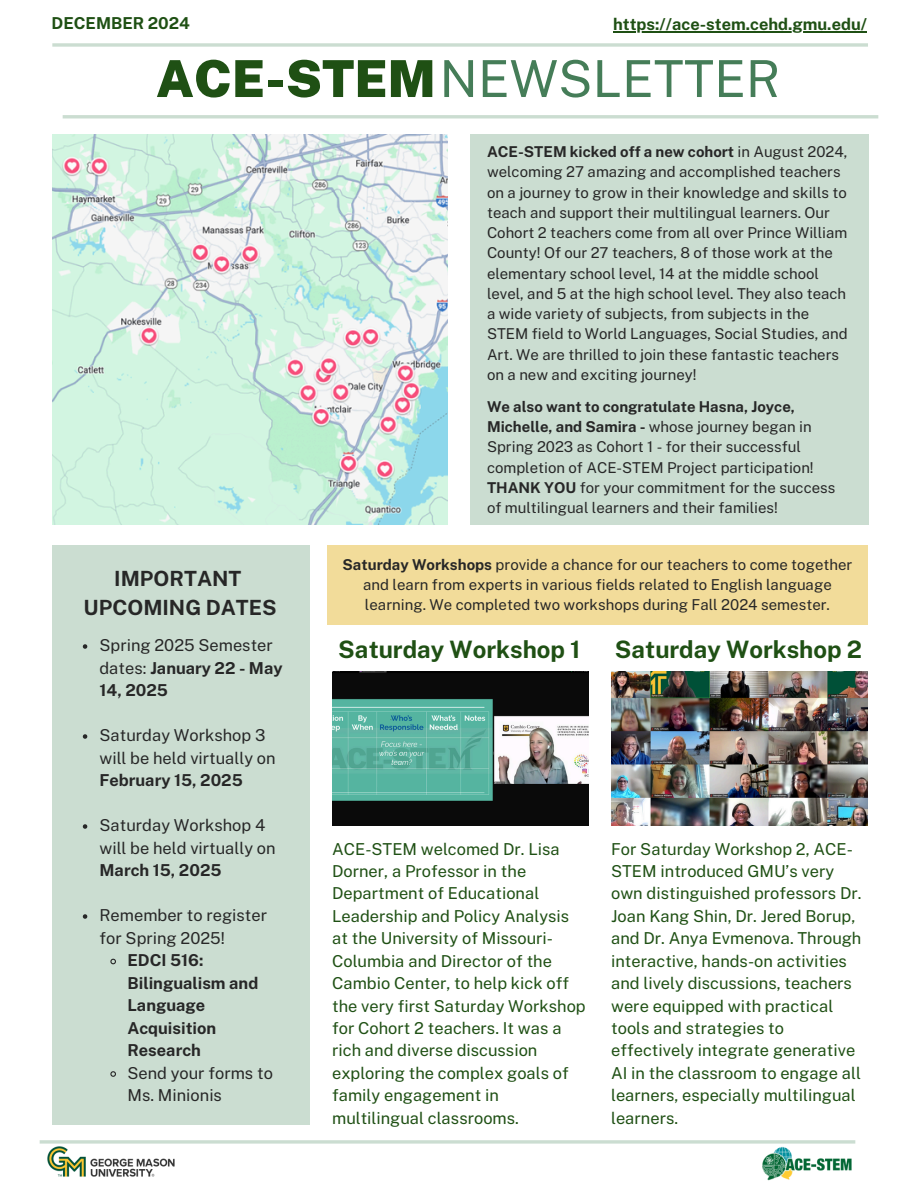
<style>
.page{position:relative;width:918px;height:1188px;background:#fff}
.page>*{position:absolute;margin:0;border:0;box-sizing:border-box;transform-origin:0 0}
.t1{font:51px "Public Sans";color:#457d58}
.t2{font:700 24px "Public Sans";color:#1f5014}
.t3{font:700 21px/29.2px "Public Sans";color:#272727;text-align:center}
.t4{font:16.5px/22.5px "Public Sans";color:#1f5014}
.t5{font:16.5px/22.5px "Public Sans";color:#272727}
.t6{font:700 16.5px/22.5px "Public Sans";color:#272727}
.t7{font:700 16.5px "Public Sans";color:#1f5014}
.t8{font:15px/20.2px "Public Sans";color:#272727}
.s1{font-weight:900;color:#1f5014}
.s2{font-weight:700}
</style>
<div class="page">
<svg style="left:52px;top:43px;width:816px;height:4px;background:#d2e2d7"></svg>
<hr style="left:63px;top:115px;width:815px;height:3px;background:#cbddd1">
<img style="left:53px;top:134px;width:395px;height:391px">
<div style="left:471px;top:134px;width:397px;height:391px;background:#cbddd1"></div>
<div style="left:327px;top:545px;width:541px;height:80px;background:#f2dc9a"></div>
<div style="left:53px;top:545px;width:257px;height:579px;background:#cbddd1"></div>
<img style="left:332px;top:672px;width:257px;height:154px">
<img style="left:611px;top:672px;width:257px;height:154px">
<svg style="left:40px;top:1140px;width:815px;height:4px;background:#d2e1d7"></svg>
<img style="left:763px;top:1140px;width:89px;height:41px">
<img style="left:41px;top:1143px;width:140px;height:34px">
<svg style="left:83px;top:644px;width:4px;height:5px"></svg>
<svg style="left:83px;top:734px;width:4px;height:5px"></svg>
<svg style="left:83px;top:824px;width:4px;height:5px"></svg>
<svg style="left:83px;top:914px;width:4px;height:5px"></svg>
<svg style="left:110px;top:958px;width:6px;height:7px"></svg>
<svg style="left:110px;top:1071px;width:6px;height:6px"></svg>
<hr style="left:613px;top:31px;width:254px;height:2px;background:#1f5014">
<p class="t7" style="left:52px;top:13px;width:140px">DECEMBER 2024</p>
<p class="t7" style="left:613px;top:15px;width:255px">https://ace-stem.cehd.gmu.edu/</p>
<h6 class="t1" style="left:156px;top:49px;width:626px"><span class="s1">ACE-STEM</span>NEWSLETTER</h6>
<h2 class="t8" style="left:487px;top:142px;width:362px"><span class="s2">ACE-STEM kicked off a new cohort</span> in August 2024, welcoming 27 amazing and accomplished teachers on a journey to grow in their knowledge and skills to teach and support their multilingual learners. Our Cohort 2 teachers come from all over Prince William County! Of our 27 teachers, 8 of those work at the elementary school level, 14 at the middle school level, and 5 at the high school level. They also teach a wide variety of subjects, from subjects in the STEM field to World Languages, Social Studies, and Art. We are thrilled to join these fantastic teachers on a new and exciting journey!</h2>
<h1 class="t3" style="left:84px;top:564px;width:195px">IMPORTANT<br>UPCOMING DATES</h1>
<p class="t5" style="left:100px;top:634px;width:185px">Spring 2025 Semester dates: <span class="s2">January 22 - May<br>14, 2025</span></p>
<p class="t5" style="left:100px;top:724px;width:178px">Saturday Workshop 3 will be held virtually on<br><span class="s2">February 15, 2025</span></p>
<p class="t5" style="left:100px;top:814px;width:178px">Saturday Workshop 4 will be held virtually on<br><span class="s2">March 15, 2025</span></p>
<p class="t5" style="left:100px;top:904px;width:169px">Remember to register for Spring 2025!</p>
<h4 class="t6" style="left:128px;top:949px;width:132px">EDCI 516:<br>Bilingualism and<br>Language<br>Acquisition<br>Research</h4>
<p class="t5" style="left:128px;top:1061px;width:147px">Send your forms to<br>Ms. Minionis</p>
<h3 class="t8" style="left:487px;top:396px;width:350px"><span class="s2">We also want to congratulate Hasna, Joyce, Michelle, and Samira -</span> whose journey began in Spring 2023 as Cohort 1 - for their successful completion of ACE-STEM Project participation!<br><span class="s2">THANK YOU</span> for your commitment for the success of multilingual learners and their families!</h3>
<h5 class="t8" style="left:343px;top:554px;width:511px;text-align:center"><span class="s2">Saturday Workshops</span> provide a chance for our teachers to come together and learn from experts in various fields related to English language learning. We completed two workshops during Fall 2024 semester.</h5>
<p class="t2" style="left:338px;top:635px;width:244px">Saturday Workshop 1</p>
<p class="t2" style="left:615px;top:635px;width:249px">Saturday Workshop 2</p>
<p class="t4" style="left:332px;top:837px;width:255px">ACE-STEM welcomed Dr. Lisa<br>Dorner, a Professor in the<br>Department of Educational<br>Leadership and Policy Analysis at the University of Missouri-<br>Columbia and Director of the<br>Cambio Center, to help kick off the very first Saturday Workshop for Cohort 2 teachers. It was a rich and diverse discussion exploring the complex goals of family engagement in multilingual classrooms.</p>
<p class="t4" style="left:611px;top:837px;width:252px">For Saturday Workshop 2, ACE-<br>STEM introduced GMU’s very own distinguished professors Dr.<br>Joan Kang Shin, Dr. Jered Borup, and Dr. Anya Evmenova. Through interactive, hands-on activities and lively discussions, teachers were equipped with practical tools and strategies to effectively integrate generative<br>AI in the classroom to engage all learners, especially multilingual learners.</p>
</div>
